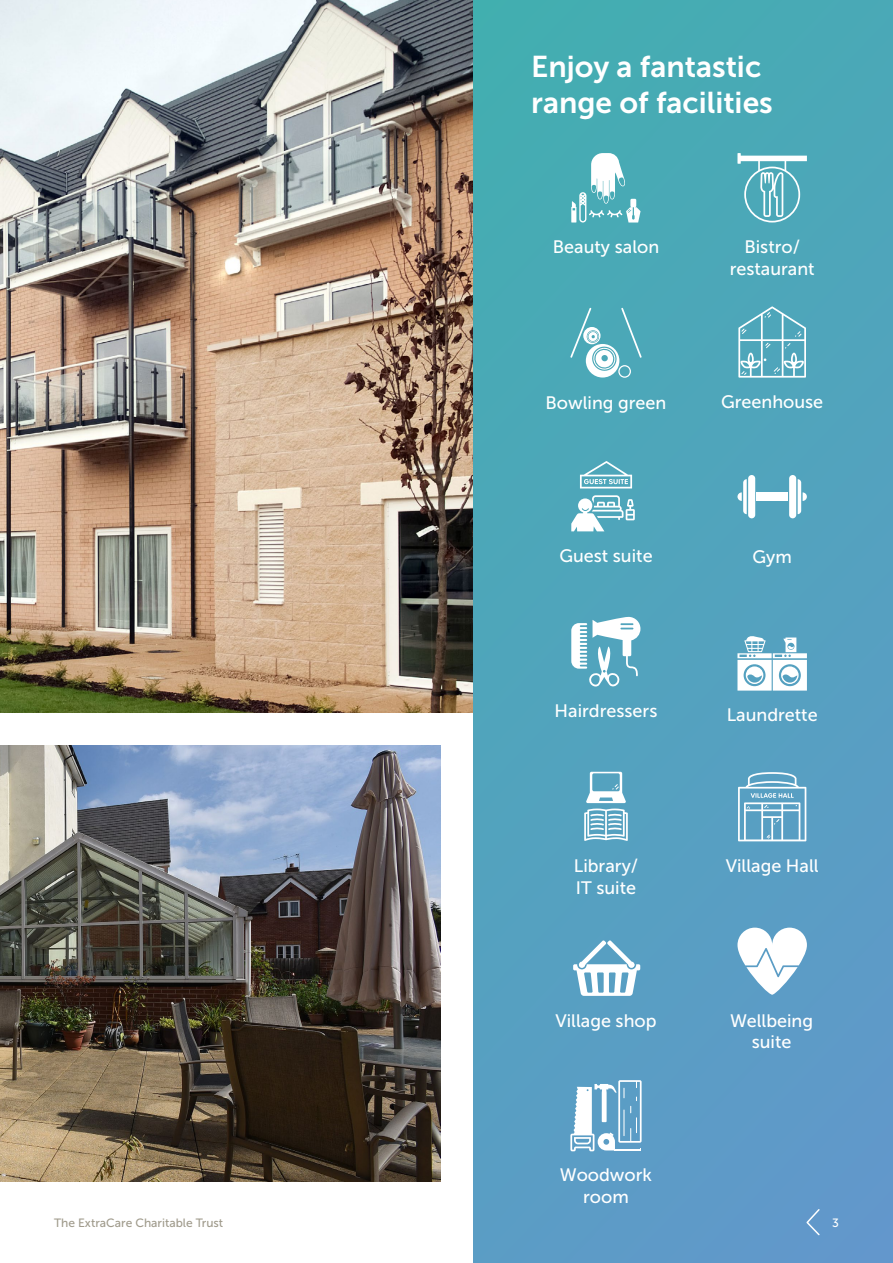
<style>
.page{position:relative;width:893px;height:1263px;background:#fff}
.page>*{position:absolute;margin:0;border:0;box-sizing:border-box;transform-origin:0 0}
.t1{font:30px/36px "Museo Sans 700";color:#fff}
.t2{font:18px/21.6px "Museo Sans 500";color:#fff;text-align:center}
.t3{font:12px "Museo Sans 500";color:#a09b8c}
.t4{font:12px "Museo Sans 500";color:#fff}
</style>
<div class="page">
<img style="left:0;top:0;width:474px;height:712px">
<div style="left:474px;top:0;width:419px;height:1263px;background:linear-gradient(to right,#4ea6ba,#57a0c2)"></div>
<svg style="left:805px;top:1207px;width:16px;height:30px"></svg>
<svg style="left:738px;top:772px;width:68px;height:69px;background:#81b6d1"></svg>
<svg style="left:584px;top:772px;width:44px;height:69px"></svg>
<svg style="left:570px;top:308px;width:72px;height:70px"></svg>
<svg style="left:738px;top:306px;width:68px;height:72px;background:#74b8c9"></svg>
<svg style="left:571px;top:153px;width:70px;height:69px"></svg>
<svg style="left:737px;top:153px;width:70px;height:69px"></svg>
<svg style="left:573px;top:940px;width:67px;height:56px"></svg>
<svg style="left:737px;top:928px;width:70px;height:67px"></svg>
<svg style="left:580px;top:461px;width:52px;height:27px"></svg>
<svg style="left:571px;top:495px;width:64px;height:36px"></svg>
<div style="left:748px;top:475px;width:7px;height:43px;background:#fff;border-radius:4px"></div>
<div style="left:789px;top:475px;width:7px;height:43px;background:#fff;border-radius:4px"></div>
<div style="left:757px;top:492px;width:31px;height:9px;background:#fff"></div>
<svg style="left:798px;top:479px;width:9px;height:35px"></svg>
<svg style="left:737px;top:479px;width:10px;height:35px"></svg>
<svg style="left:570px;top:1080px;width:72px;height:71px"></svg>
<svg style="left:737px;top:635px;width:70px;height:56px"></svg>
<svg style="left:571px;top:617px;width:69px;height:69px"></svg>
<img style="left:0;top:746px;width:440px;height:435px">
<h1 class="t1" style="left:531px;top:48px;width:243px">Enjoy a fantastic range of facilities</h1>
<p class="t2" style="left:553px;top:236px;width:108px">Beauty salon</p>
<p class="t2" style="left:730px;top:236px;width:87px">Bistro/ restaurant</p>
<p class="t2" style="left:546px;top:392px;width:122px">Bowling green</p>
<p class="t2" style="left:721px;top:391px;width:104px">Greenhouse</p>
<p class="t2" style="left:559px;top:545px;width:95px">Guest suite</p>
<p class="t2" style="left:752px;top:546px;width:41px">Gym</p>
<p class="t2" style="left:555px;top:700px;width:104px">Hairdressers</p>
<p class="t2" style="left:727px;top:704px;width:93px">Laundrette</p>
<p class="t2" style="left:574px;top:855px;width:66px">Library/</p>
<p class="t2" style="left:726px;top:855px;width:94px">Village Hall</p>
<p class="t2" style="left:576px;top:877px;width:62px">IT suite</p>
<p class="t2" style="left:555px;top:1010px;width:103px">Village shop</p>
<p class="t2" style="left:730px;top:1010px;width:85px">Wellbeing suite</p>
<p class="t2" style="left:560px;top:1164px;width:94px">Woodwork room</p>
<p class="t3" style="left:54px;top:1216px;width:171px">The ExtraCare Charitable Trust</p>
<p class="t4" style="left:832px;top:1216px;width:8px">3</p>
</div>
